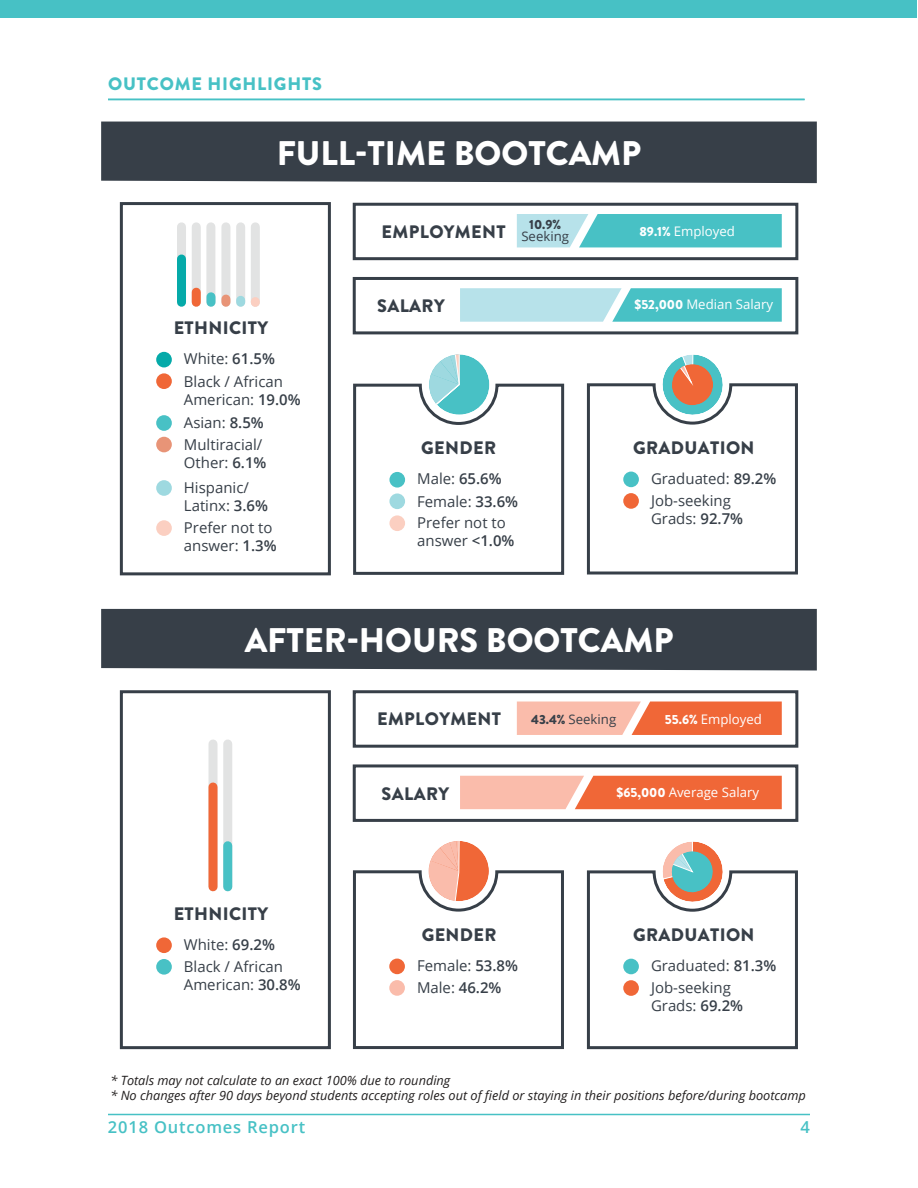
<style>
.page{position:relative;width:918px;height:1188px;background:#fff}
.page>*{position:absolute;margin:0;border:0;box-sizing:border-box;transform-origin:0 0}
.t1{font:900 34.05px "Brandon Grotesque";color:#fff}
.t2{font:900 18px "Brandon Grotesque";letter-spacing:.02em;color:#373f48}
.t3{font:900 18px "Brandon Grotesque";letter-spacing:.045em;color:#47c1c5}
.t4{font:600 16.5px "Open Sans";letter-spacing:.05em;color:#47c1c5}
.t5{font:15px/22.2px "Open Sans";color:#373f48}
.t6{font:13.2px "Open Sans";color:#fff}
.t7{font:13.2px "Open Sans";color:#373f48}
.t8{font:900 13.2px "Brandon Grotesque";color:#373f48}
.t9{font:italic 12.75px "Open Sans";color:#221f1f}
.s1{font-family:"Brandon Grotesque";font-weight:900}
.s2{font-weight:600}
</style>
<div class="page">
<div style="left:120px;top:690px;width:211px;height:359px;border:3px solid #373f48"></div>
<div style="left:1px;top:0;width:916px;height:17px;background:#47c1c5"></div>
<hr style="left:108px;top:1114px;width:702px;height:1px;background:#47c1c5">
<hr style="left:108px;top:99px;width:697px;height:1px;background:#47c1c5">
<svg style="left:208px;top:836px;width:1px;height:49px"></svg>
<svg style="left:353px;top:841px;width:211px;height:209px"></svg>
<svg style="left:586px;top:841px;width:212px;height:209px"></svg>
<div style="left:120px;top:202px;width:211px;height:373px;border:3px solid #373f48"></div>
<svg style="left:353px;top:354px;width:212px;height:221px"></svg>
<div style="left:353px;top:203px;width:445px;height:57px;border:3px solid #373f48"></div>
<svg style="left:517px;top:214px;width:265px;height:33px;background:#68cacf"></svg>
<div style="left:156px;top:352px;width:16px;height:15px;background:#05aaa9;border-radius:50%"></div>
<div style="left:156px;top:373px;width:16px;height:16px;background:#f06737;border-radius:50%"></div>
<div style="left:156px;top:415px;width:16px;height:16px;background:#48c1c5;border-radius:50%"></div>
<div style="left:156px;top:437px;width:16px;height:15px;background:#e89477;border-radius:50%"></div>
<div style="left:156px;top:520px;width:16px;height:16px;background:#fbcfc1;border-radius:50%"></div>
<div style="left:156px;top:480px;width:16px;height:16px;background:#9ed9e0;border-radius:50%"></div>
<svg style="left:586px;top:354px;width:212px;height:221px"></svg>
<div style="left:353px;top:690px;width:445px;height:58px;border:3px solid #373f48"></div>
<svg style="left:517px;top:702px;width:265px;height:33px;background:#f49170"></svg>
<div style="left:101px;top:609px;width:716px;height:62px;background:#373f48"></div>
<div style="left:101px;top:122px;width:716px;height:61px;background:#373f48"></div>
<div style="left:353px;top:277px;width:445px;height:57px;border:3px solid #373f48"></div>
<svg style="left:460px;top:288px;width:322px;height:34px;background:#83d3d8"></svg>
<div style="left:206px;top:227px;width:9px;height:75px;background:#e2e3e3"></div>
<div style="left:177px;top:227px;width:9px;height:75px;background:#e2e3e3"></div>
<div style="left:177px;top:259px;width:9px;height:43px;background:#05aaa9"></div>
<div style="left:207px;top:297px;width:9px;height:5px;background:#48c1c5"></div>
<div style="left:192px;top:227px;width:9px;height:75px;background:#e2e3e3"></div>
<div style="left:192px;top:292px;width:9px;height:10px;background:#f06737"></div>
<div style="left:251px;top:227px;width:9px;height:75px;background:#e2e3e3"></div>
<div style="left:221px;top:227px;width:9px;height:75px;background:#e2e3e3"></div>
<div style="left:236px;top:227px;width:9px;height:75px;background:#e2e3e3"></div>
<svg style="left:221px;top:299px;width:9px;height:3px"></svg>
<svg style="left:236px;top:300px;width:9px;height:2px"></svg>
<div style="left:209px;top:744px;width:9px;height:143px;background:#e2e3e3"></div>
<div style="left:209px;top:787px;width:9px;height:100px;background:#f06737"></div>
<div style="left:223px;top:744px;width:9px;height:143px;background:#e2e3e3"></div>
<div style="left:223px;top:846px;width:9px;height:41px;background:#48c1c5"></div>
<div style="left:156px;top:937px;width:16px;height:16px;background:#f06737;border-radius:50%"></div>
<div style="left:156px;top:959px;width:16px;height:16px;background:#48c1c5;border-radius:50%"></div>
<div style="left:353px;top:764px;width:445px;height:58px;border:3px solid #373f48"></div>
<svg style="left:460px;top:776px;width:322px;height:33px;background:#f48966"></svg>
<p class="t3" style="left:108px;top:77px;width:215px">OUTCOME HIGHLIGHTS</p>
<h1 class="t1" style="left:277px;top:139px;width:366px">FULL-TIME BOOTCAMP</h1>
<p class="t8" style="left:529px;top:219px;width:34px">10.9%</p>
<p class="t7" style="left:521px;top:231px;width:49px">Seeking</p>
<p class="t2" style="left:382px;top:224px;width:125px">EMPLOYMENT</p>
<p class="t6" style="left:639px;top:226px;width:97px"><span class="s1">89.1%</span> Employed</p>
<p class="t2" style="left:174px;top:320px;width:96px">ETHNICITY</p>
<p class="t5" style="left:184px;top:349px;width:101px">White: <span class="s2">61.5%<br></span>Black / African</p>
<p class="t5" style="left:184px;top:389px;width:118px;line-height:22.6px">American: <span class="s2">19.0%<br></span>Asian: <span class="s2">8.5%<br></span>Multiracial/</p>
<p class="t5" style="left:184px;top:453px;width:84px">Other: <span class="s2">6.1%</span></p>
<p class="t5" style="left:184px;top:480px;width:86px;line-height:18px">Hispanic/<br>Latinx: <span class="s2">3.6%</span></p>
<p class="t5" style="left:184px;top:520px;width:94px;line-height:18px">Prefer not to answer: <span class="s2">1.3%</span></p>
<p class="t2" style="left:377px;top:298px;width:69px">SALARY</p>
<p class="t6" style="left:634px;top:299px;width:140px"><span class="s1">$52,000</span> Median Salary</p>
<p class="t2" style="left:421px;top:440px;width:76px">GENDER</p>
<p class="t5" style="left:417px;top:470px;width:102px;line-height:21.8px">Male: <span class="s2">65.6%<br></span>Female: <span class="s2">33.6%<br></span>Prefer not to</p>
<p class="t5" style="left:417px;top:531px;width:99px">answer <span class="s2">&lt;1.0%</span></p>
<p class="t2" style="left:633px;top:440px;width:123px">GRADUATION</p>
<p class="t5" style="left:651px;top:469px;width:127px">Graduated: <span class="s2">89.2%<br></span>Job-seeking</p>
<p class="t5" style="left:651px;top:509px;width:94px">Grads: <span class="s2">92.7%</span></p>
<h1 class="t1" style="left:245px;top:626px;width:430px">AFTER-HOURS BOOTCAMP</h1>
<p class="t2" style="left:377px;top:712px;width:125px">EMPLOYMENT</p>
<p class="t7" style="left:531px;top:714px;width:87px"><span class="s1">43.4%</span> Seeking</p>
<p class="t6" style="left:665px;top:714px;width:98px"><span class="s1">55.6%</span> Employed</p>
<p class="t2" style="left:174px;top:906px;width:96px">ETHNICITY</p>
<p class="t5" style="left:184px;top:935px;width:101px">White: <span class="s2">69.2%<br></span>Black / African</p>
<p class="t5" style="left:184px;top:975px;width:118px">American: <span class="s2">30.8%</span></p>
<p class="t2" style="left:382px;top:786px;width:69px">SALARY</p>
<p class="t6" style="left:616px;top:786px;width:144px"><span class="s1">$65,000</span> Average Salary</p>
<p class="t2" style="left:422px;top:927px;width:76px">GENDER</p>
<p class="t5" style="left:417px;top:956px;width:102px">Female: <span class="s2">53.8%<br></span>Male: <span class="s2">46.2%</span></p>
<p class="t2" style="left:633px;top:927px;width:123px">GRADUATION</p>
<p class="t5" style="left:651px;top:956px;width:127px">Graduated: <span class="s2">81.3%<br></span>Job-seeking</p>
<p class="t5" style="left:651px;top:996px;width:94px">Grads: <span class="s2">69.2%</span></p>
<p class="t9" style="left:110px;top:1072px;width:342px">* Totals may not calculate to an exact 100% due to rounding</p>
<p class="t9" style="left:110px;top:1088px;width:697px">* No changes after 90 days beyond students accepting roles out of field or staying in their positions before/during bootcamp</p>
<p class="t4" style="left:108px;top:1121px;width:199px">2018 Outcomes Report</p>
<p class="t4" style="left:801px;top:1121px;width:11px">4</p>
</div>
